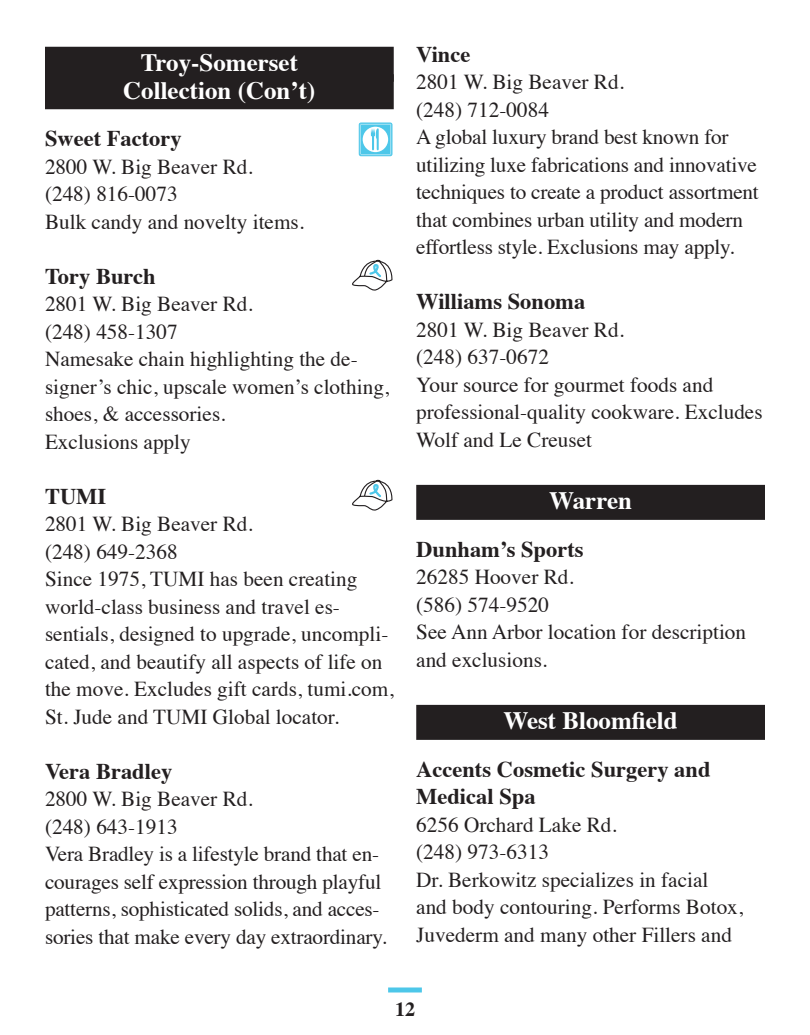
<style>
.page{position:relative;width:810px;height:1035px;background:#fff}
.page>*{position:absolute;margin:0;border:0;box-sizing:border-box;transform-origin:0 0}
.city{font:700 25px "Times";color:#fff}
.headline_2018{font:700 22.5px/27.5px "Times";color:#231f20}
.text{font:21.25px/27.5px "Times";color:#231f20}
.t1{font:700 20px "Times";color:#231f20}
</style>
<div class="page">
<hr style="left:388px;top:988px;width:34px;height:4px;background:#4dc7e9">
<div style="left:45px;top:47px;width:349px;height:35px;background:#231f20"></div>
<div style="left:45px;top:74px;width:349px;height:35px;background:#231f20"></div>
<svg style="left:359px;top:123px;width:33px;height:33px"></svg>
<div style="left:359px;top:122px;width:33px;height:34px;border:2px solid #fff;border-radius:2px"></div>
<div style="left:359px;top:123px;width:33px;height:33px;border:1px solid #4dc7e9;border-radius:2px"></div>
<div style="left:360px;top:124px;width:31px;height:31px;border:1px solid #4dc7e9"></div>
<div style="left:363px;top:127px;width:25px;height:25px;background:#fff;border-radius:50%"></div>
<svg style="left:371px;top:128px;width:8px;height:22px"></svg>
<svg style="left:352px;top:259px;width:41px;height:32px"></svg>
<svg style="left:352px;top:479px;width:41px;height:32px"></svg>
<div style="left:416px;top:485px;width:349px;height:35px;background:#231f20"></div>
<div style="left:416px;top:705px;width:349px;height:35px;background:#231f20"></div>
<p class="city" style="left:141px;top:39px;width:159px">Troy-Somerset</p>
<p class="city" style="left:123px;top:66px;width:194px">Collection (Con’t)</p>
<p class="headline_2018" style="left:45px;top:123px;width:138px">Sweet Factory</p>
<p class="text" style="left:45px;top:151px;width:209px">2800 W. Big Beaver Rd.</p>
<p class="text" style="left:45px;top:179px;width:134px">(248) 816-0073</p>
<p class="text" style="left:45px;top:206px;width:261px">Bulk candy and novelty items.</p>
<p class="headline_2018" style="left:45px;top:260px;width:112px">Tory Burch</p>
<p class="text" style="left:45px;top:289px;width:209px">2801 W. Big Beaver Rd.</p>
<p class="text" style="left:45px;top:316px;width:134px">(248) 458-1307</p>
<p class="text" style="left:45px;top:344px;width:346px">Namesake chain highlighting the de&shy;signer’s chic, upscale women’s clothing, shoes, &amp; accessories.</p>
<p class="text" style="left:45px;top:426px;width:147px">Exclusions apply</p>
<p class="headline_2018" style="left:45px;top:480px;width:63px">TUMI</p>
<p class="text" style="left:45px;top:509px;width:209px">2801 W. Big Beaver Rd.</p>
<p class="text" style="left:45px;top:536px;width:134px">(248) 649-2368</p>
<p class="text" style="left:45px;top:564px;width:350px">Since 1975, TUMI has been creating world-class business and travel es&shy;sentials, designed to upgrade, uncompli&shy;cated, and beautify all aspects of life on the move. Excludes gift cards, tumi.com, St. Jude and TUMI Global locator.</p>
<p class="headline_2018" style="left:45px;top:755px;width:129px">Vera Bradley</p>
<p class="text" style="left:45px;top:784px;width:209px">2800 W. Big Beaver Rd.</p>
<p class="text" style="left:45px;top:811px;width:134px">(248) 643-1913</p>
<p class="text" style="left:45px;top:839px;width:343px">Vera Bradley is a lifestyle brand that en&shy;courages self expression through playful patterns, sophisticated solids, and acces&shy;sories that make every day extraordinary.</p>
<p class="headline_2018" style="left:416px;top:38px;width:56px">Vince</p>
<p class="text" style="left:416px;top:67px;width:209px">2801 W. Big Beaver Rd.</p>
<p class="text" style="left:416px;top:94px;width:134px">(248) 712-0084</p>
<p class="text" style="left:416px;top:122px;width:344px">A global luxury brand best known for utilizing luxe fabrications and innovative techniques to create a product assortment that combines urban utility and modern effortless style. Exclusions may apply.</p>
<p class="headline_2018" style="left:416px;top:286px;width:171px">Williams Sonoma</p>
<p class="text" style="left:416px;top:314px;width:209px">2801 W. Big Beaver Rd.</p>
<p class="text" style="left:416px;top:342px;width:134px">(248) 637-0672</p>
<p class="text" style="left:416px;top:369px;width:348px">Your source for gourmet foods and professional-quality cookware. Excludes<br>Wolf and Le Creuset</p>
<p class="city" style="left:549px;top:477px;width:84px">Warren</p>
<p class="headline_2018" style="left:416px;top:533px;width:169px">Dunham’s Sports</p>
<p class="text" style="left:416px;top:562px;width:159px">26285 Hoover Rd.</p>
<p class="text" style="left:416px;top:589px;width:134px">(586) 574-9520</p>
<p class="text" style="left:416px;top:617px;width:331px">See Ann Arbor location for description and exclusions.</p>
<p class="city" style="left:503px;top:697px;width:176px">West Bloomfield</p>
<p class="headline_2018" style="left:416px;top:753px;width:296px">Accents Cosmetic Surgery and<br>Medical Spa</p>
<p class="text" style="left:416px;top:809px;width:202px">6256 Orchard Lake Rd.</p>
<p class="text" style="left:416px;top:837px;width:134px">(248) 973-6313</p>
<p class="text" style="left:416px;top:864px;width:328px">Dr. Berkowitz specializes in facial and body contouring. Performs Botox,<br>Juvederm and many other Fillers and</p>
<p class="t1" style="left:395px;top:990px;width:21px">12</p>
</div>
